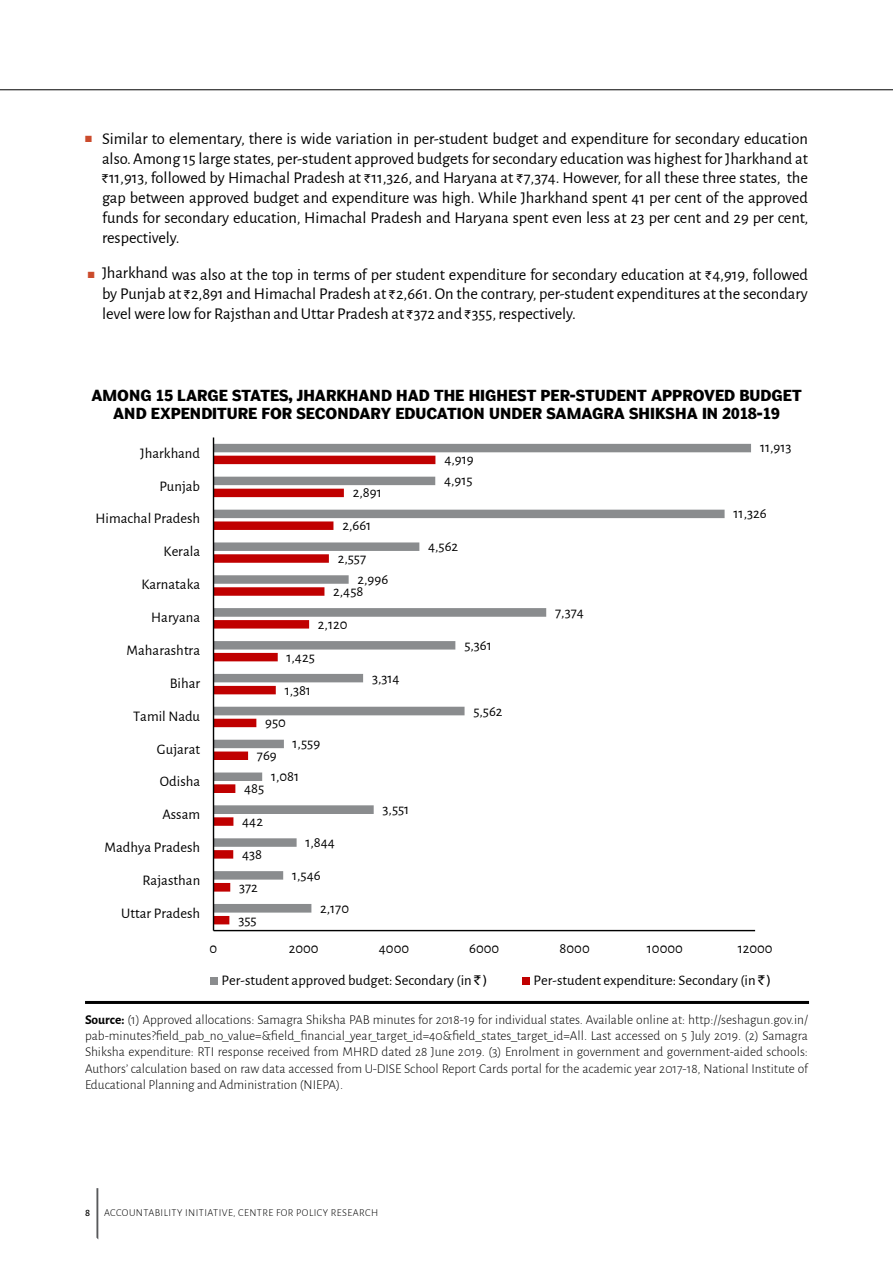
<style>
.page{position:relative;width:893px;height:1263px;background:#fff}
.page>*{position:absolute;margin:0;border:0;box-sizing:border-box;transform-origin:0 0}
.t1{font:16.5px/19.8px "Alegreya Sans";color:#000;text-align:justify}
.t2{font:700 15px/18px "Poynter Agate One";color:#000;text-align:center}
.t3{font:14.7px "Alegreya Sans";color:#000}
.t4{font:300 13.5px/16.2px "Alegreya Sans";color:#000;text-align:justify}
.t5{font:300 10.5px "Alegreya Sans";letter-spacing:.04em;color:#000}
.t6{font:500 10.5px "Alegreya Sans";color:#000}
.s1{color:#cb4b2c}
.s2{font-family:"Rupee Foradian";font-size:12px}
.s3{font-family:"Rupee Foradian";font-size:13.2px}
.s4{font-weight:700}
</style>
<div class="page">
<hr style="left:0;top:89px;width:893px;height:1px;background:#000">
<svg style="left:96px;top:1188px;width:2px;height:51px"></svg>
<svg style="left:214px;top:444px;width:537px;height:468px"></svg>
<hr style="left:213px;top:930px;width:542px;height:1px;background:#000">
<hr style="left:213px;top:437px;width:1px;height:493px;background:#000">
<div style="left:210px;top:977px;width:8px;height:8px;background:#8a8c8e"></div>
<div style="left:522px;top:977px;width:8px;height:8px;background:#c00000"></div>
<hr style="left:85px;top:1001px;width:724px;height:3px;background:#000">
<p class="t1" style="left:102px;top:128px;width:708px;text-indent:-17px"><span class="s1">■</span> Similar to elementary, there is wide variation in per-student budget and expenditure for secondary education also. Among 15 large states, per-student approved budgets for secondary education was highest for Jharkhand at <span class="s2">`</span>11,913, followed by Himachal Pradesh at <span class="s2">`</span>11,326, and Haryana at <span class="s2">`</span>7,374. However, for all these three states, the gap between approved budget and expenditure was high. While Jharkhand spent 41 per cent of the approved funds for secondary education, Himachal Pradesh and Haryana spent even less at 23 per cent and 29 per cent, respectively.</p>
<p class="t1" style="left:102px;top:264px;width:707px;text-indent:-14px"><span class="s1">■</span> Jharkhand was also at the top in terms of per student expenditure for secondary education at <span class="s2">`</span>4,919, followed by Punjab at <span class="s2">`</span>2,891 and Himachal Pradesh at <span class="s2">`</span>2,661. On the contrary, per-student expenditures at the secondary level were low for Rajsthan and Uttar Pradesh at <span class="s2">`</span>372 and <span class="s2">`</span>355, respectively.</p>
<p class="t2" style="left:91px;top:386px;width:712px">AMONG 15 LARGE STATES, JHARKHAND HAD THE HIGHEST PER-STUDENT APPROVED BUDGET<br>AND EXPENDITURE FOR SECONDARY EDUCATION UNDER SAMAGRA SHIKSHA IN 2018-19</p>
<p class="t3" style="left:140px;top:443px;width:61px">Jharkhand</p>
<p class="t3" style="left:444px;top:450px;width:31px">4,919</p>
<p class="t3" style="left:760px;top:438px;width:33px">11,913</p>
<p class="t3" style="left:159px;top:476px;width:42px">Punjab</p>
<p class="t3" style="left:353px;top:483px;width:30px">2,891</p>
<p class="t3" style="left:444px;top:471px;width:30px">4,915</p>
<p class="t3" style="left:96px;top:509px;width:106px">Himachal Pradesh</p>
<p class="t3" style="left:342px;top:515px;width:30px">2,661</p>
<p class="t3" style="left:734px;top:504px;width:35px">11,326</p>
<p class="t3" style="left:164px;top:542px;width:38px">Kerala</p>
<p class="t3" style="left:338px;top:548px;width:30px">2,557</p>
<p class="t3" style="left:428px;top:536px;width:32px">4,562</p>
<p class="t3" style="left:141px;top:574px;width:60px">Karnataka</p>
<p class="t3" style="left:358px;top:569px;width:32px">2,996</p>
<p class="t3" style="left:333px;top:581px;width:32px">2,458</p>
<p class="t3" style="left:151px;top:607px;width:50px">Haryana</p>
<p class="t3" style="left:318px;top:614px;width:31px">2,120</p>
<p class="t3" style="left:555px;top:602px;width:30px">7,374</p>
<p class="t3" style="left:127px;top:640px;width:75px">Maharashtra</p>
<p class="t3" style="left:286px;top:647px;width:30px">1,425</p>
<p class="t3" style="left:464px;top:635px;width:29px">5,361</p>
<p class="t3" style="left:170px;top:673px;width:32px">Bihar</p>
<p class="t3" style="left:285px;top:680px;width:28px">1,381</p>
<p class="t3" style="left:372px;top:668px;width:29px">3,314</p>
<p class="t3" style="left:133px;top:706px;width:69px">Tamil Nadu</p>
<p class="t3" style="left:265px;top:713px;width:22px">950</p>
<p class="t3" style="left:473px;top:701px;width:31px">5,562</p>
<p class="t3" style="left:157px;top:739px;width:45px">Gujarat</p>
<p class="t3" style="left:257px;top:746px;width:21px">769</p>
<p class="t3" style="left:293px;top:734px;width:29px">1,559</p>
<p class="t3" style="left:160px;top:772px;width:42px">Odisha</p>
<p class="t3" style="left:271px;top:766px;width:30px">1,081</p>
<p class="t3" style="left:244px;top:778px;width:22px">485</p>
<p class="t3" style="left:162px;top:805px;width:39px">Assam</p>
<p class="t3" style="left:242px;top:811px;width:22px">442</p>
<p class="t3" style="left:383px;top:799px;width:28px">3,551</p>
<p class="t3" style="left:105px;top:837px;width:97px">Madhya Pradesh</p>
<p class="t3" style="left:242px;top:844px;width:22px">438</p>
<p class="t3" style="left:306px;top:832px;width:31px">1,844</p>
<p class="t3" style="left:142px;top:870px;width:59px">Rajasthan</p>
<p class="t3" style="left:239px;top:877px;width:20px">372</p>
<p class="t3" style="left:292px;top:865px;width:30px">1,546</p>
<p class="t3" style="left:121px;top:903px;width:80px">Uttar Pradesh</p>
<p class="t3" style="left:238px;top:910px;width:20px">355</p>
<p class="t3" style="left:320px;top:898px;width:31px">2,170</p>
<p class="t3" style="left:210px;top:938px;width:9px">0</p>
<p class="t3" style="left:289px;top:938px;width:31px">2000</p>
<p class="t3" style="left:379px;top:938px;width:32px">4000</p>
<p class="t3" style="left:469px;top:938px;width:32px">6000</p>
<p class="t3" style="left:559px;top:938px;width:32px">8000</p>
<p class="t3" style="left:647px;top:938px;width:38px">10000</p>
<p class="t3" style="left:738px;top:938px;width:36px">12000</p>
<p class="t3" style="left:222px;top:970px;width:267px">Per-student approved budget: Secondary (in <span class="s3">`)</span></p>
<p class="t3" style="left:533px;top:970px;width:239px">Per-student expenditure: Secondary (in <span class="s3">`)</span></p>
<p class="t4" style="left:85px;top:1011px;width:724px"><span class="s4">Source:</span> (1) Approved allocations: Samagra Shiksha PAB minutes for 2018-19 for individual states. Available online at: http://seshagun.gov.in/ pab-minutes?field_pab_no_value=&amp;field_financial_year_target_id=40&amp;field_states_target_id=All. Last accessed on 5 July 2019. (2) Samagra Shiksha expenditure: RTI response received from MHRD dated 28 June 2019. (3) Enrolment in government and government-aided schools:<br>Authors’ calculation based on raw data accessed from U-DISE School Report Cards portal for the academic year 2017-18, National Institute of Educational Planning and Administration (NIEPA).</p>
<p class="t6" style="left:85px;top:1205px;width:7px">8</p>
<p class="t5" style="left:104px;top:1206px;width:276px">ACCOUNTABILITY INITIATIVE, CENTRE FOR POLICY RESEARCH</p>
</div>
